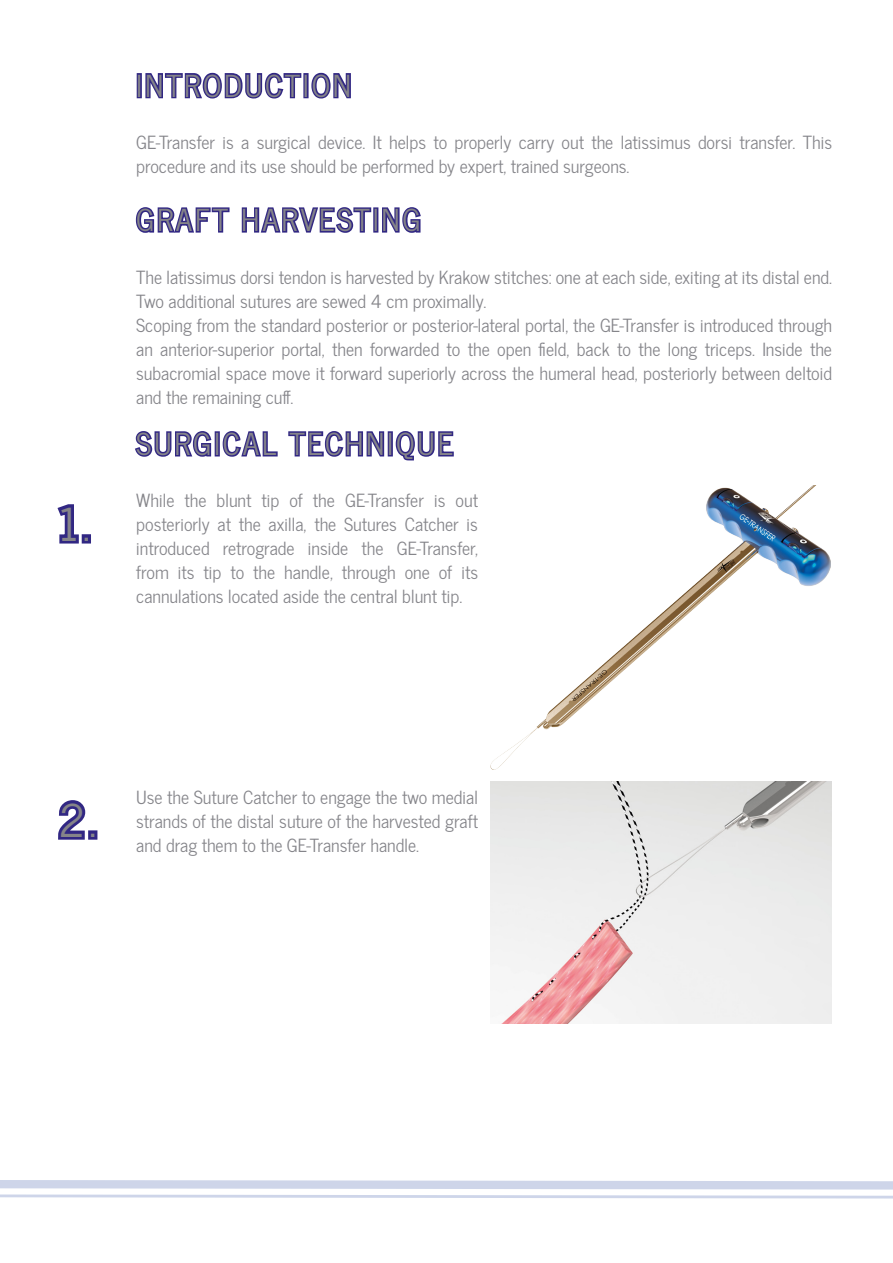
<style>
.page{position:relative;width:893px;height:1263px;background:#fff}
.page>*{position:absolute;margin:0;border:0;box-sizing:border-box;transform-origin:0 0}
.Elenchi_Lab{font:45px "News Cycle";color:#858489}
.t1{font:30px "News Cycle";letter-spacing:.09em;color:#858489}
.Paragraph_Tecnica_La{font:18px/24px "News Cycle";color:#85858a;text-align:justify}
</style>
<div class="page">
<svg style="left:0;top:1180px;width:893px;height:19px"></svg>
<div style="left:137px;top:73px;width:5px;height:25px;border:3px solid #312783"></div>
<svg style="left:145px;top:72px;width:157px;height:27px"></svg>
<div style="left:303px;top:73px;width:6px;height:25px;border:3px solid #312783"></div>
<svg style="left:311px;top:72px;width:40px;height:27px"></svg>
<svg style="left:135px;top:207px;width:95px;height:26px"></svg>
<svg style="left:241px;top:207px;width:131px;height:26px"></svg>
<div style="left:373px;top:207px;width:5px;height:26px;border:3px solid #312783"></div>
<svg style="left:382px;top:207px;width:39px;height:26px"></svg>
<svg style="left:135px;top:431px;width:77px;height:26px"></svg>
<div style="left:215px;top:431px;width:5px;height:25px;border:3px solid #312783"></div>
<svg style="left:222px;top:431px;width:56px;height:26px"></svg>
<svg style="left:288px;top:431px;width:97px;height:26px"></svg>
<div style="left:388px;top:431px;width:5px;height:25px;border:3px solid #312783"></div>
<svg style="left:395px;top:431px;width:59px;height:30px"></svg>
<svg style="left:57px;top:504px;width:25px;height:40px"></svg>
<div style="left:82px;top:534px;width:9px;height:9px;border:6px solid #312783"></div>
<img style="left:490px;top:485px;width:341px;height:284px">
<svg style="left:58px;top:800px;width:28px;height:40px"></svg>
<div style="left:88px;top:830px;width:9px;height:10px;border:6px solid #312783"></div>
<img style="left:490px;top:781px;width:342px;height:242px">
<p class="Elenchi_Lab" style="left:59px;top:485px;width:32px">1.</p>
<p class="t1" style="left:136px;top:60px;width:217px">INTRODUCTION</p>
<p class="Paragraph_Tecnica_La" style="left:136px;top:130px;width:697px">GE-Transfer is a surgical device. It helps to properly carry out the latissimus dorsi transfer. This procedure and its use should be performed by expert, trained surgeons.</p>
<p class="t1" style="left:136px;top:194px;width:286px">GRAFT HARVESTING</p>
<p class="Paragraph_Tecnica_La" style="left:136px;top:264px;width:697px">The latissimus dorsi tendon is harvested by Krakow stitches: one at each side, exiting at its distal end.<br>Two additional sutures are sewed 4 cm proximally.</p>
<p class="Paragraph_Tecnica_La" style="left:136px;top:312px;width:697px">Scoping from the standard posterior or posterior-lateral portal, the GE-Transfer is introduced through an anterior-superior portal, then forwarded to the open field, back to the long triceps. Inside the subacromial space move it forward superiorly across the humeral head, posteriorly between deltoid and the remaining cuff.</p>
<p class="t1" style="left:136px;top:418px;width:319px">SURGICAL TECHNIQUE</p>
<p class="Paragraph_Tecnica_La" style="left:136px;top:488px;width:343px">While the blunt tip of the GE-Transfer is out posteriorly at the axilla, the Sutures Catcher is introduced retrograde inside the GE-Transfer, from its tip to the handle, through one of its cannulations located aside the central blunt tip.</p>
<p class="Elenchi_Lab" style="left:59px;top:781px;width:39px">2.</p>
<p class="Paragraph_Tecnica_La" style="left:136px;top:784px;width:343px">Use the Suture Catcher to engage the two medial strands of the distal suture of the harvested graft and drag them to the GE-Transfer handle.</p>
</div>
